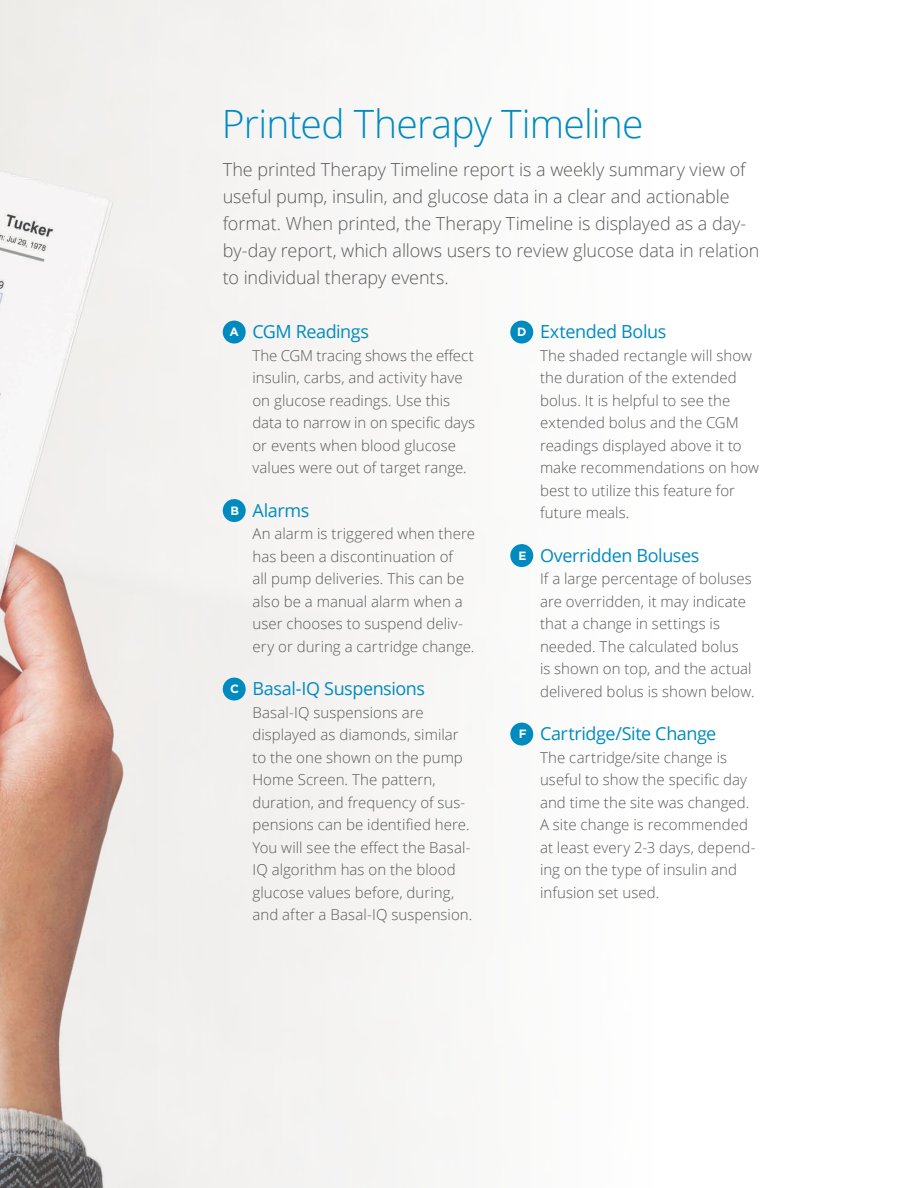
<style>
.page{position:relative;width:918px;height:1188px;background:#fff}
.page>*{position:absolute;margin:0;border:0;box-sizing:border-box;transform-origin:0 0}
.t1{font:300 39px "Open Sans";letter-spacing:-.02em;color:#008bc0}
.t2{font:300 18px/27px "Open Sans";letter-spacing:-.005em;color:#58595b}
.t3{font:18px "Open Sans";letter-spacing:-.025em;color:#008bc0}
.t4{font:300 15px/22.5px "Open Sans";letter-spacing:.005em;color:#58595b}
.t5{font:700 12px "Gotham";color:#fff}
</style>
<div class="page">
<div style="left:223px;top:0;width:311px;height:1188px;background:#f7f6f5"></div>
<img style="left:0;top:0;width:223px;height:1188px">
<div style="left:223px;top:321px;width:23px;height:23px;background:#008bc0;border-radius:50%"></div>
<div style="left:223px;top:499px;width:23px;height:23px;background:#008bc0;border-radius:50%"></div>
<div style="left:223px;top:678px;width:23px;height:23px;background:#008bc0;border-radius:50%"></div>
<div style="left:510px;top:321px;width:23px;height:23px;background:#008bc0;border-radius:50%"></div>
<div style="left:510px;top:544px;width:23px;height:23px;background:#008bc0;border-radius:50%"></div>
<div style="left:510px;top:723px;width:23px;height:23px;background:#008bc0;border-radius:50%"></div>
<h1 class="t1" style="left:222px;top:97px;width:423px">Printed Therapy Timeline</h1>
<p class="t2" style="left:223px;top:155px;width:538px">The printed Therapy Timeline report is a weekly summary view of useful pump, insulin, and glucose data in a clear and actionable format. When printed, the Therapy Timeline is displayed as a day&shy;by-day report, which allows users to review glucose data in relation to individual therapy events.</p>
<p class="t3" style="left:252px;top:319px;width:118px">CGM Readings</p>
<p class="t4" style="left:252px;top:344px;width:224px">The CGM tracing shows the effect insulin, carbs, and activity have on glucose readings. Use this data to narrow in on specific days or events when blood glucose values were out of target range.</p>
<p class="t3" style="left:252px;top:498px;width:58px">Alarms</p>
<p class="t4" style="left:252px;top:522px;width:224px">An alarm is triggered when there has been a discontinuation of<br>all pump deliveries. This can be also be a manual alarm when a user chooses to suspend deliv&shy;ery or during a cartridge change.</p>
<p class="t3" style="left:252px;top:676px;width:174px">Basal-IQ Suspensions</p>
<p class="t4" style="left:252px;top:701px;width:222px">Basal-IQ suspensions are displayed as diamonds, similar to the one shown on the pump<br>Home Screen. The pattern, duration, and frequency of sus&shy;pensions can be identified here.<br>You will see the effect the Basal-<br>IQ algorithm has on the blood glucose values before, during, and after a Basal-IQ suspension.</p>
<p class="t3" style="left:540px;top:319px;width:128px">Extended Bolus</p>
<p class="t4" style="left:540px;top:344px;width:221px">The shaded rectangle will show the duration of the extended bolus. It is helpful to see the extended bolus and the CGM readings displayed above it to make recommendations on how best to utilize this feature for future meals.</p>
<p class="t3" style="left:540px;top:543px;width:161px">Overridden Boluses</p>
<p class="t4" style="left:540px;top:567px;width:216px">If a large percentage of boluses are overridden, it may indicate that a change in settings is needed. The calculated bolus<br>is shown on top, and the actual delivered bolus is shown below.</p>
<p class="t3" style="left:540px;top:721px;width:178px">Cartridge/Site Change</p>
<p class="t4" style="left:540px;top:746px;width:217px">The cartridge/site change is useful to show the specific day and time the site was changed.<br>A site change is recommended at least every 2-3 days, depend&shy;ing on the type of insulin and infusion set used.</p>
<p class="t5" style="left:230px;top:325px;width:11px">A</p>
<p class="t5" style="left:517px;top:325px;width:11px">D</p>
<p class="t5" style="left:230px;top:504px;width:10px">B</p>
<p class="t5" style="left:519px;top:549px;width:10px">E</p>
<p class="t5" style="left:230px;top:682px;width:10px">C</p>
<p class="t5" style="left:519px;top:727px;width:9px">F</p>
</div>
